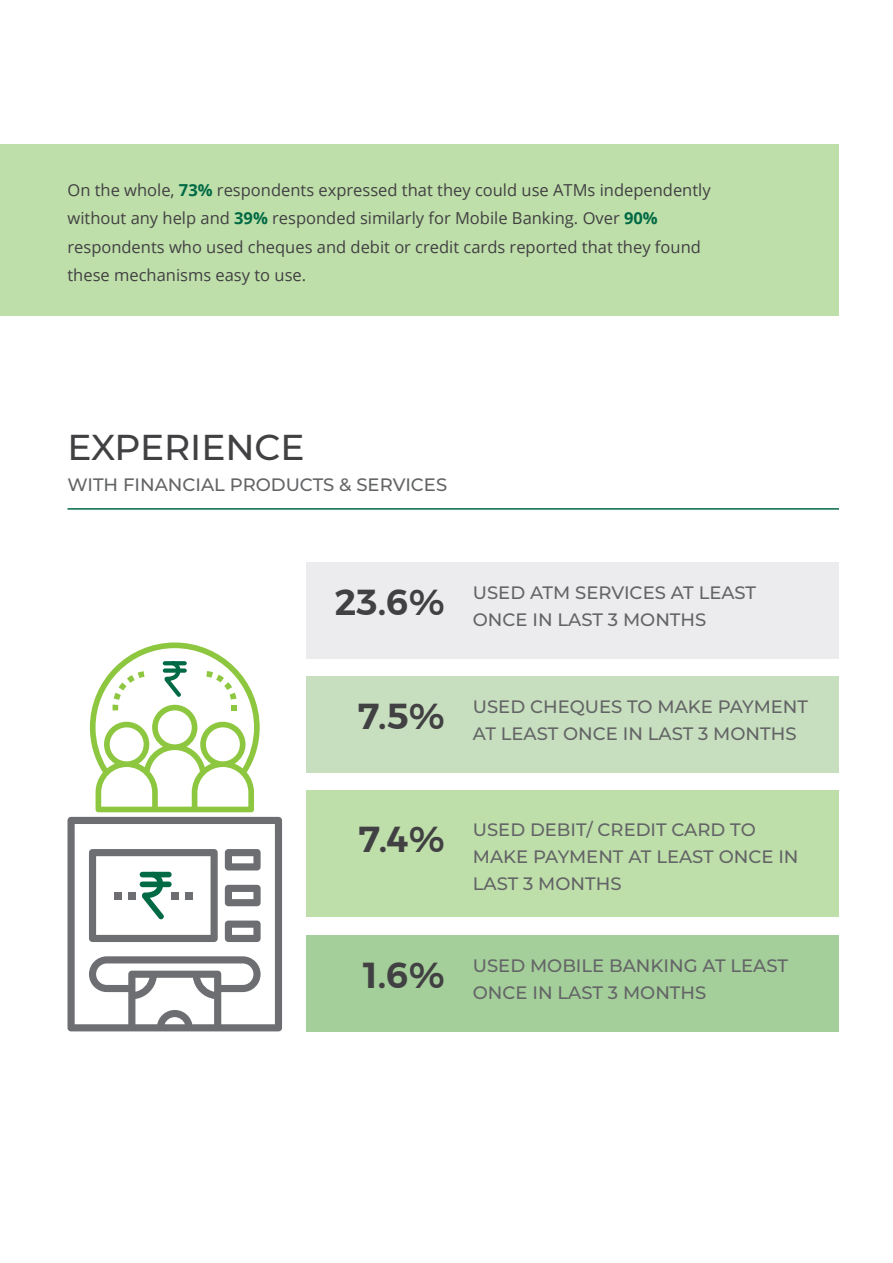
<style>
.page{position:relative;width:893px;height:1263px;background:#fff}
.page>*{position:absolute;margin:0;border:0;box-sizing:border-box;transform-origin:0 0}
.t1{font:600 36px "Montserrat";color:#414042}
.t2{font:500 36px "Montserrat";color:#414042}
.t3{font:500 18px/27px "Montserrat";color:#636466}
.t4{font:16.5px/28.5px "Open Sans";color:#414042}
.s1{font-weight:700;color:#006a44}
</style>
<div class="page">
<div style="left:0;top:144px;width:839px;height:172px;background:#bfdfaa"></div>
<svg style="left:67px;top:817px;width:215px;height:214px"></svg>
<svg style="left:89px;top:849px;width:129px;height:93px"></svg>
<svg style="left:225px;top:849px;width:36px;height:21px"></svg>
<svg style="left:225px;top:885px;width:36px;height:21px"></svg>
<svg style="left:225px;top:920px;width:36px;height:22px"></svg>
<div style="left:171px;top:892px;width:7px;height:7px;background:#6d6e71"></div>
<div style="left:185px;top:892px;width:8px;height:7px;background:#6d6e71"></div>
<div style="left:128px;top:892px;width:7px;height:7px;background:#6d6e71"></div>
<div style="left:114px;top:892px;width:7px;height:7px;background:#6d6e71"></div>
<div style="left:307px;top:562px;width:532px;height:96px;background:#ececef"></div>
<div style="left:307px;top:676px;width:532px;height:97px;background:#c7dfbf"></div>
<div style="left:307px;top:791px;width:532px;height:126px;background:#bfdfaa"></div>
<div style="left:307px;top:935px;width:532px;height:96px;background:#a4ce9a"></div>
<svg style="left:90px;top:642px;width:170px;height:170px"></svg>
<hr style="left:68px;top:508px;width:771px;height:2px;background:#006a44">
<p class="t4" style="left:67px;top:175px;width:645px">On the whole, <span class="s1">73%</span> respondents expressed that they could use ATMs independently without any help and <span class="s1">39%</span> responded similarly for Mobile Banking. Over <span class="s1">90% </span>respondents who used cheques and debit or credit cards reported that they found these mechanisms easy to use.</p>
<h1 class="t2" style="left:68px;top:422px;width:239px">EXPERIENCE</h1>
<p class="t3" style="left:68px;top:471px;width:381px">WITH FINANCIAL PRODUCTS &amp; SERVICES</p>
<h1 class="t1" style="left:335px;top:574px;width:111px">23.6%</h1>
<p class="t3" style="left:473px;top:578px;width:285px">USED ATM SERVICES AT LEAST<br>ONCE IN LAST 3 MONTHS</p>
<h1 class="t1" style="left:358px;top:688px;width:87px">7.5%</h1>
<p class="t3" style="left:473px;top:693px;width:337px">USED CHEQUES TO MAKE PAYMENT<br>AT LEAST ONCE IN LAST 3 MONTHS</p>
<h1 class="t1" style="left:359px;top:811px;width:87px">7.4%</h1>
<h1 class="t1" style="left:364px;top:947px;width:82px">1.6%</h1>
<p class="t3" style="left:473px;top:816px;width:327px">USED DEBIT/ CREDIT CARD TO<br>MAKE PAYMENT AT LEAST ONCE IN<br>LAST 3 MONTHS</p>
<p class="t3" style="left:473px;top:951px;width:317px">USED MOBILE BANKING AT LEAST<br>ONCE IN LAST 3 MONTHS</p>
</div>
